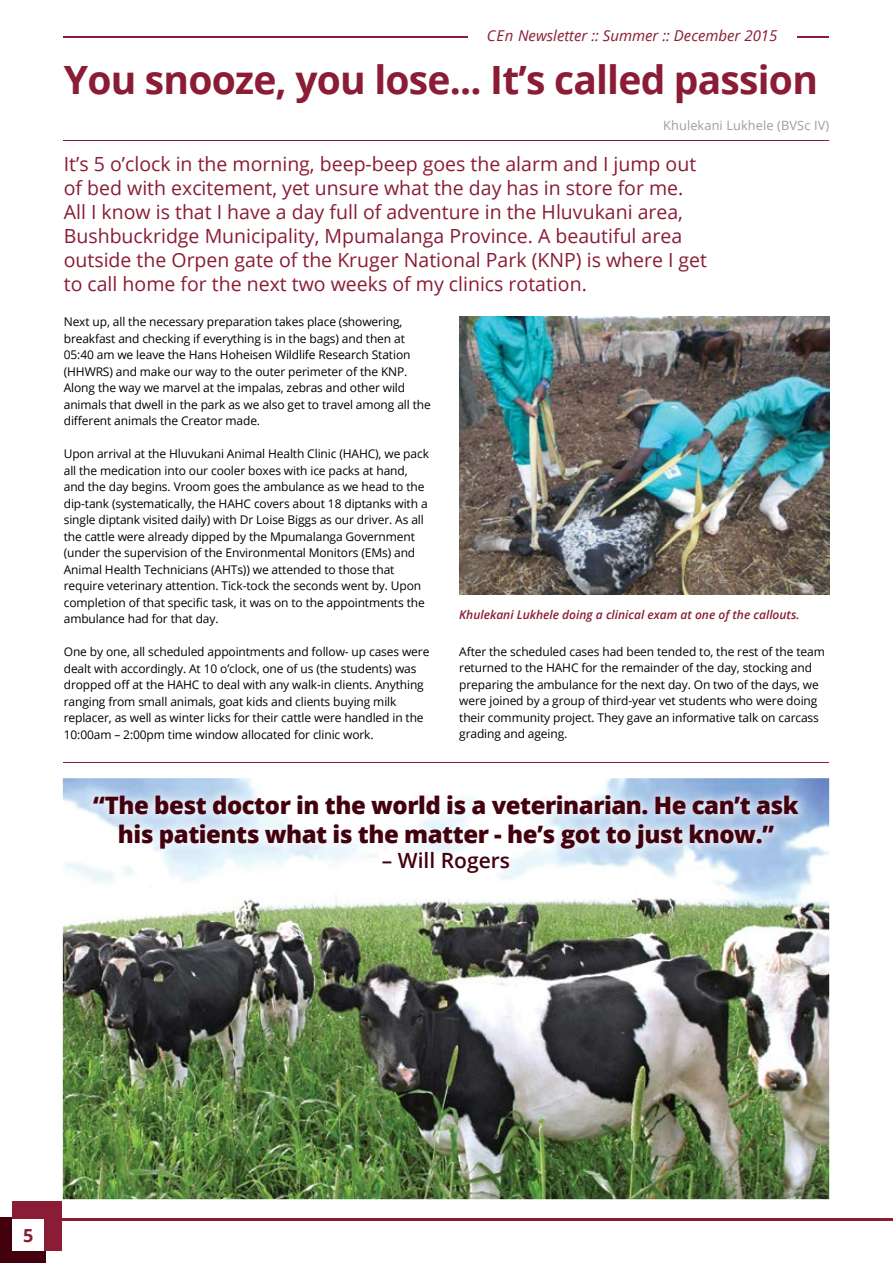
<style>
.page{position:relative;width:893px;height:1263px;background:#fff}
.page>*{position:absolute;margin:0;border:0;box-sizing:border-box;transform-origin:0 0}
.t1{font:700 39px "Open Sans";letter-spacing:-.02em;color:#8a1c35}
.t2{font:800 24px/28.8px "Open Sans";letter-spacing:-.02em;color:#43000d;text-align:center}
.t3{font:600 21px "Open Sans";color:#43000d}
.t4{font:19.5px/24px "Open Sans";color:#8a1c35}
.t5{font:700 18px "Open Sans";color:#8a1c35}
.t6{font:italic 15px "Open Sans";color:#8a1c35}
.t7{font:12.75px "Open Sans";letter-spacing:.01em;color:#a19c9b}
.t8{font:12px/16.5px "Open Sans";letter-spacing:-.01em;color:#000}
.t9{font:italic 600 12px "Open Sans";color:#8a1c35}
</style>
<div class="page">
<hr style="left:64px;top:37px;width:765px;height:1px;background:#8a1c35">
<div style="left:468px;top:29px;width:329px;height:19px;background:#fff"></div>
<hr style="left:56px;top:1219px;width:837px;height:2px;background:#8a1c35">
<div style="left:0;top:1218px;width:46px;height:45px;background:#43000d"></div>
<div style="left:12px;top:1201px;width:50px;height:49px;background:#8a1c35"></div>
<div style="left:12px;top:1219px;width:32px;height:31px;background:#fff"></div>
<img style="left:63px;top:778px;width:766px;height:421px">
<img style="left:82px;top:785px;width:728px;height:100px">
<img style="left:459px;top:317px;width:370px;height:277px">
<hr style="left:64px;top:140px;width:765px;height:1px;background:#8a1c35">
<hr style="left:64px;top:762px;width:765px;height:1px;background:#8a1c35">
<p class="t6" style="left:487px;top:25px;width:292px">CEn Newsletter :: Summer :: December 2015</p>
<h1 class="t1" style="left:64px;top:52px;width:756px">You snooze, you lose... It’s called passion</h1>
<p class="t7" style="left:663px;top:116px;width:168px">Khulekani Lukhele (BVSc IV)</p>
<p class="t4" style="left:64px;top:151px;width:645px">It’s 5 o’clock in the morning, beep-beep goes the alarm and I jump out of bed with excitement, yet unsure what the day has in store for me.<br>All I know is that I have a day full of adventure in the Hluvukani area, Bushbuckridge Municipality, Mpumalanga Province. A beautiful area outside the Orpen gate of the Kruger National Park (KNP) is where I get to call home for the next two weeks of my clinics rotation.</p>
<p class="t8" style="left:64px;top:313px;width:369px">Next up, all the necessary preparation takes place (showering, breakfast and checking if everything is in the bags) and then at 05:40 am we leave the Hans Hoheisen Wildlife Research Station (HHWRS) and make our way to the outer perimeter of the KNP.<br>Along the way we marvel at the impalas, zebras and other wild animals that dwell in the park as we also get to travel among all the different animals the Creator made.</p>
<p class="t8" style="left:64px;top:445px;width:367px">Upon arrival at the Hluvukani Animal Health Clinic (HAHC), we pack all the medication into our cooler boxes with ice packs at hand, and the day begins. Vroom goes the ambulance as we head to the dip-tank (systematically, the HAHC covers about 18 diptanks with a single diptank visited daily) with Dr Loise Biggs as our driver. As all the cattle were already dipped by the Mpumalanga Government (under the supervision of the Environmental Monitors (EMs) and Animal Health Technicians (AHTs)) we attended to those that require veterinary attention. Tick-tock the seconds went by. Upon completion of that specific task, it was on to the appointments the ambulance had for that day.</p>
<p class="t8" style="left:64px;top:643px;width:367px">One by one, all scheduled appointments and follow- up cases were dealt with accordingly. At 10 o’clock, one of us (the students) was dropped off at the HAHC to deal with any walk-in clients. Anything ranging from small animals, goat kids and clients buying milk replacer, as well as winter licks for their cattle were handled in the 10:00am – 2:00pm time window allocated for clinic work.</p>
<p class="t9" style="left:459px;top:606px;width:342px">Khulekani Lukhele doing a clinical exam at one of the callouts.</p>
<p class="t8" style="left:459px;top:643px;width:367px">After the scheduled cases had been tended to, the rest of the team returned to the HAHC for the remainder of the day, stocking and preparing the ambulance for the next day. On two of the days, we were joined by a group of third-year vet students who were doing their community project. They gave an informative talk on carcass grading and ageing.</p>
<h2 class="t2" style="left:93px;top:790px;width:707px">“The best doctor in the world is a veterinarian. He can’t ask his patients what is the matter - he’s got to just know.”</h2>
<h3 class="t3" style="left:382px;top:846px;width:130px">– Will Rogers</h3>
<h3 class="t5" style="left:23px;top:1222px;width:12px">5</h3>
</div>
